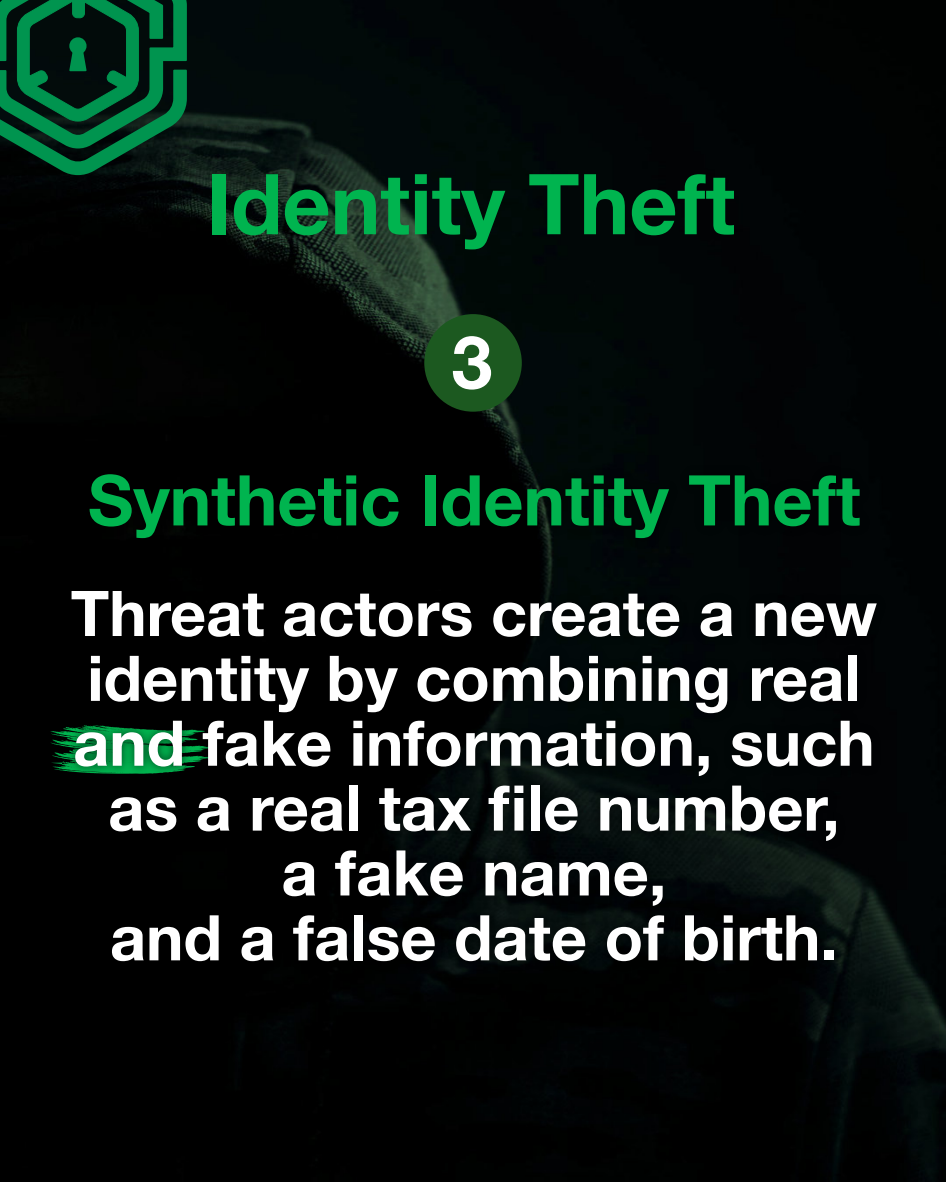
<style>
.page{position:relative;width:946px;height:1182px;background:#fff}
.page>*{position:absolute;margin:0;border:0;box-sizing:border-box;transform-origin:0 0}
.t1{font:700 84px "Helvetica Neue";color:#00b44f}
.t2{font:700 73.5px "Helvetica Neue";color:#fff}
.t3{font:700 70px "Helvetica Neue";color:#00b44f}
.t4{font:700 63px/64.8px "Helvetica Neue";color:#fff;text-align:center}
</style>
<div class="page">
<div style="left:0;top:0;width:945px;height:1181px;background:#000304"></div>
<div style="left:424px;top:314px;width:98px;height:97px;background:#1c5920;border-radius:50%"></div>
<svg style="left:50px;top:724px;width:12px;height:49px"></svg>
<svg style="left:0;top:0;width:188px;height:176px;background:#024628"></svg>
<div style="left:69px;top:37px;width:18px;height:18px;background:#00944f;border:2px solid #00944f;border-radius:50%"></div>
<div style="left:80px;top:465px;width:790px;height:83px;background:#000"></div>
<img style="left:62px;top:580px;width:824px;height:391px">
<h1 class="t1" style="left:206px;top:152px;width:530px">Identity Theft</h1>
<p class="t2" style="left:451px;top:317px;width:42px">3</p>
<p class="t3" style="left:88px;top:457px;width:774px">Synthetic Identity Theft</p>
<p class="t4" style="left:71px;top:579px;width:808px">Threat actors create a new identity by combining real and fake information, such as a real tax file number,<br>a fake name,<br>and a false date of birth.</p>
</div>
